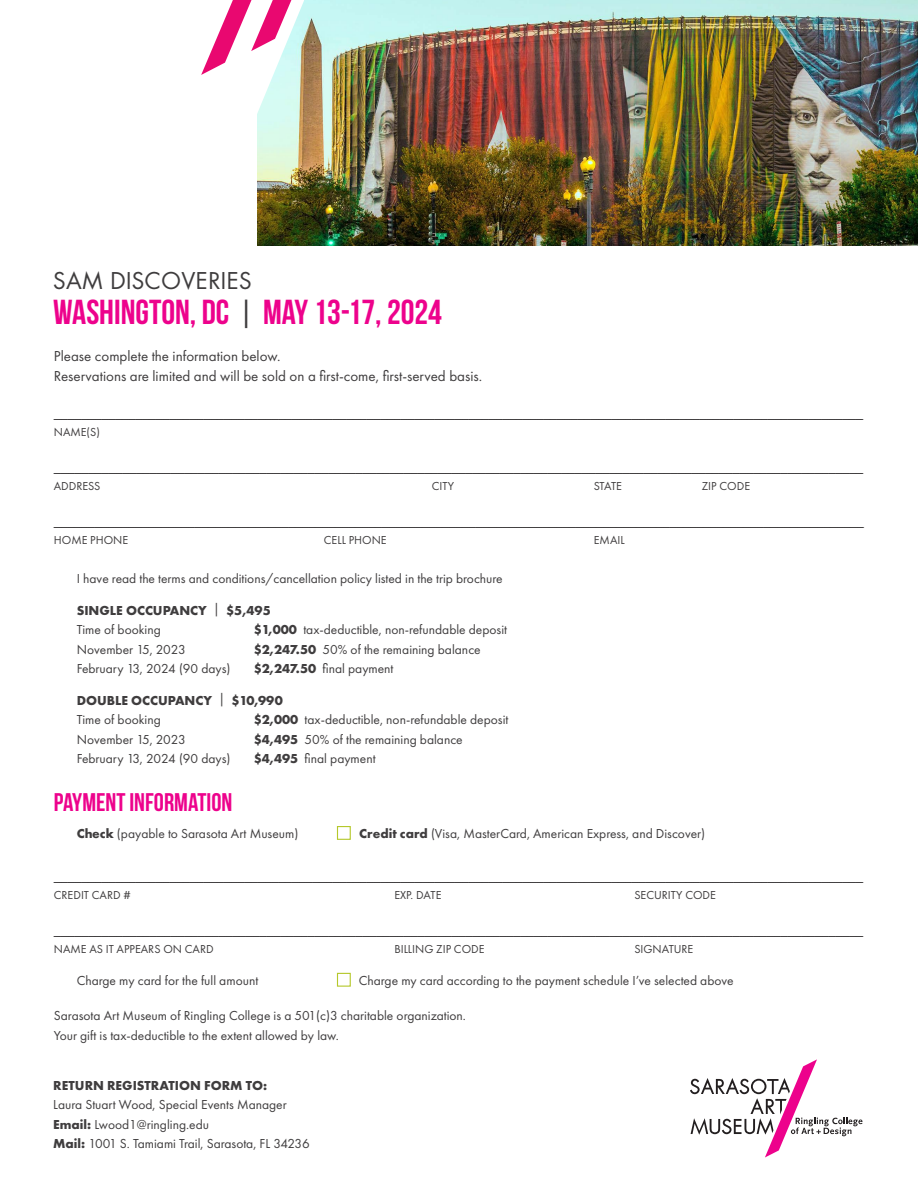
<style>
.page{position:relative;width:918px;height:1188px;background:#fff}
.page>*{position:absolute;margin:0;border:0;box-sizing:border-box;transform-origin:0 0}
.t1{font:34.65px "Bebas Neue";color:#ed028c}
.t2{font:25.5px "Bebas Neue";color:#ed028c}
.t3{font:22.5px "Futura Std";letter-spacing:.02em;color:#3f3d3e}
.t4{font:15px "Futura PT";color:#3f3d3e}
.t5{font:13.5px "Futura PT";color:#3f3d3e}
.t6{font:700 13.5px "Futura PT";color:#3f3d3e}
.t7{font:12px "Futura PT";color:#3f3d3e}
.s1{font-family:"Futura Std";font-size:28.5px;color:#3f3d3e}
.s2{font-weight:400}
.s3{font-weight:700}
</style>
<div class="page">
<img style="left:258px;top:0;width:660px;height:245px">
<div style="left:337px;top:826px;width:14px;height:14px;border:1px solid #b5c82b"></div>
<div style="left:337px;top:973px;width:14px;height:14px;border:1px solid #b5c82b"></div>
<svg style="left:690px;top:1059px;width:172px;height:99px"></svg>
<img style="left:257px;top:0;width:62px;height:227px">
<svg style="left:201px;top:0;width:90px;height:75px"></svg>
<p class="t3" style="left:53px;top:267px;width:200px">SAM DISCOVERIES</p>
<p class="t1" style="left:53px;top:294px;width:390px">WASHINGTON, DC <span class="s1">|</span> MAY 13-17, 2024</p>
<p class="t4" style="left:54px;top:348px;width:228px">Please complete the information below.</p>
<p class="t4" style="left:54px;top:367px;width:430px">Reservations are limited and will be sold on a first-come, first-served basis.</p>
<p class="t4" style="left:54px;top:405px;width:811px">_______________________________________________________________________________________________________________________</p>
<p class="t7" style="left:54px;top:425px;width:48px">NAME(S)</p>
<p class="t4" style="left:54px;top:459px;width:811px">______________________________________________________________________________________________________________________</p>
<p class="t7" style="left:54px;top:479px;width:48px">ADDRESS</p>
<p class="t7" style="left:432px;top:479px;width:24px">CITY</p>
<p class="t7" style="left:594px;top:479px;width:30px">STATE</p>
<p class="t7" style="left:702px;top:479px;width:50px">ZIP CODE</p>
<p class="t4" style="left:54px;top:513px;width:812px">_________________________________________________________________________________________________________________________</p>
<p class="t7" style="left:54px;top:533px;width:76px">HOME PHONE</p>
<p class="t7" style="left:324px;top:533px;width:64px">CELL PHONE</p>
<p class="t7" style="left:594px;top:533px;width:32px">EMAIL</p>
<p class="t5" style="left:77px;top:571px;width:428px">I have read the terms and conditions/cancellation policy listed in the trip brochure</p>
<p class="t6" style="left:77px;top:601px;width:196px">SINGLE OCCUPANCY <span class="s2">|</span> $5,495</p>
<p class="t5" style="left:77px;top:622px;width:86px">Time of booking</p>
<p class="t5" style="left:254px;top:622px;width:255px"><span class="s3">$1,000</span> tax-deductible, non-refundable deposit</p>
<p class="t5" style="left:77px;top:641px;width:111px">November 15, 2023</p>
<p class="t5" style="left:254px;top:641px;width:229px"><span class="s3">$2,247.50</span> 50% of the remaining balance</p>
<p class="t5" style="left:77px;top:661px;width:155px">February 13, 2024 (90 days)</p>
<p class="t5" style="left:254px;top:661px;width:141px"><span class="s3">$2,247.50</span> final payment</p>
<p class="t6" style="left:77px;top:691px;width:208px">DOUBLE OCCUPANCY <span class="s2">|</span> $10,990</p>
<p class="t5" style="left:77px;top:712px;width:86px">Time of booking</p>
<p class="t5" style="left:254px;top:712px;width:256px"><span class="s3">$2,000</span> tax-deductible, non-refundable deposit</p>
<p class="t5" style="left:77px;top:731px;width:111px">November 15, 2023</p>
<p class="t5" style="left:254px;top:731px;width:211px"><span class="s3">$4,495</span> 50% of the remaining balance</p>
<p class="t5" style="left:77px;top:751px;width:155px">February 13, 2024 (90 days)</p>
<p class="t5" style="left:254px;top:751px;width:123px"><span class="s3">$4,495</span> final payment</p>
<p class="t2" style="left:54px;top:789px;width:180px">PAYMENT INFORMATION</p>
<p class="t5" style="left:77px;top:825px;width:223px"><span class="s3">Check</span> (payable to Sarasota Art Museum)</p>
<p class="t5" style="left:359px;top:825px;width:347px"><span class="s3">Credit card</span> (Visa, MasterCard, American Express, and Discover)</p>
<p class="t4" style="left:54px;top:867px;width:811px">_______________________________________________________________________________________________________________________</p>
<p class="t7" style="left:54px;top:888px;width:78px">CREDIT CARD #</p>
<p class="t7" style="left:394px;top:888px;width:49px">EXP. DATE</p>
<p class="t7" style="left:634px;top:888px;width:83px">SECURITY CODE</p>
<p class="t4" style="left:54px;top:921px;width:811px">______________________________________________________________________________________________________________________</p>
<p class="t7" style="left:54px;top:942px;width:161px">NAME AS IT APPEARS ON CARD</p>
<p class="t7" style="left:394px;top:942px;width:92px">BILLING ZIP CODE</p>
<p class="t7" style="left:634px;top:942px;width:61px">SIGNATURE</p>
<p class="t5" style="left:77px;top:972px;width:183px">Charge my card for the full amount</p>
<p class="t5" style="left:359px;top:972px;width:377px">Charge my card according to the payment schedule I’ve selected above</p>
<p class="t5" style="left:54px;top:1008px;width:414px">Sarasota Art Museum of Ringling College is a 501(c)3 charitable organization.</p>
<p class="t5" style="left:54px;top:1027px;width:287px">Your gift is tax-deductible to the extent allowed by law.</p>
<p class="t6" style="left:53px;top:1077px;width:216px">RETURN REGISTRATION FORM TO:</p>
<p class="t5" style="left:53px;top:1097px;width:235px">Laura Stuart Wood, Special Events Manager</p>
<p class="t5" style="left:53px;top:1116px;width:157px"><span class="s3">Email:</span> Lwood1@ringling.edu</p>
<p class="t5" style="left:53px;top:1136px;width:258px"><span class="s3">Mail:</span> 1001 S. Tamiami Trail, Sarasota, FL 34236</p>
</div>
